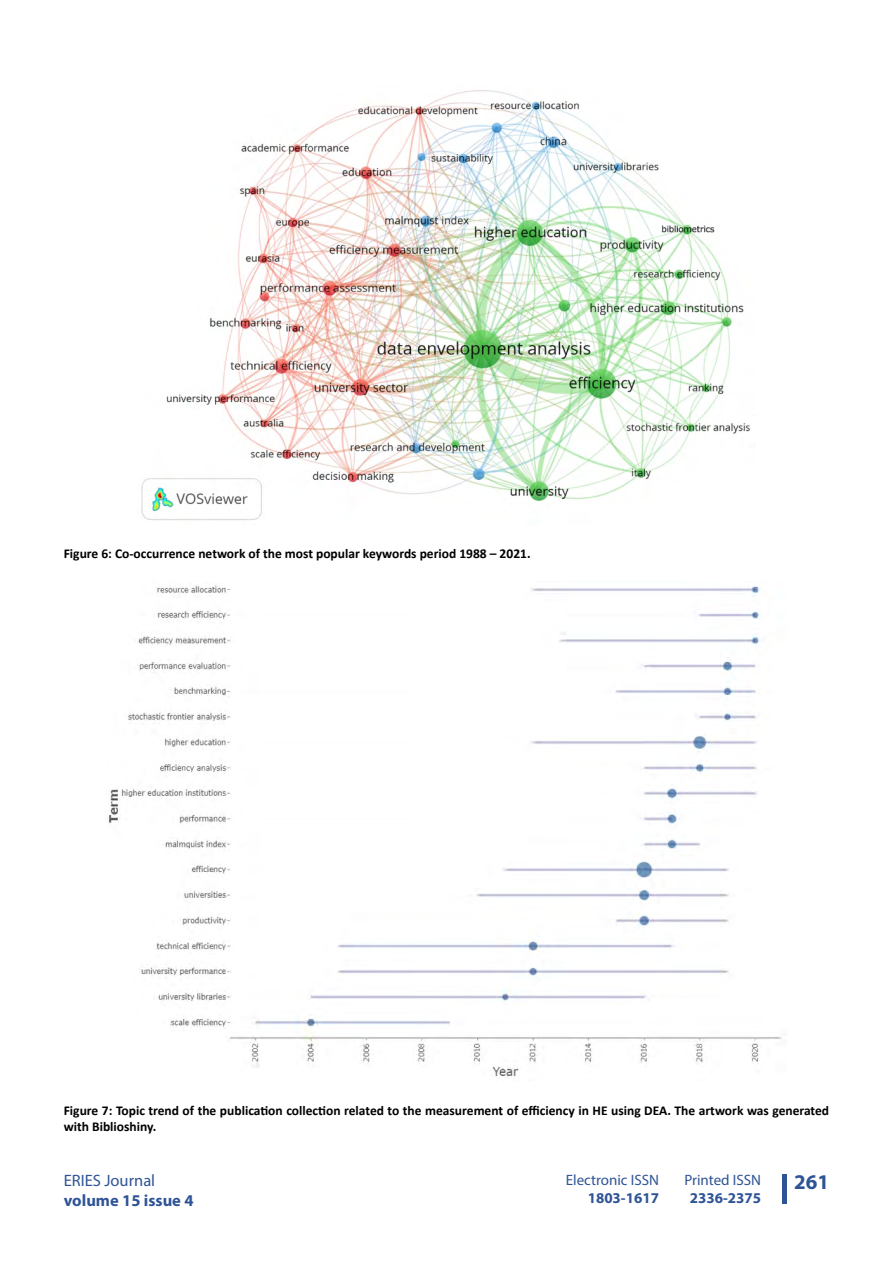
<style>
.page{position:relative;width:893px;height:1263px;background:#fff}
.page>*{position:absolute;margin:0;border:0;box-sizing:border-box;transform-origin:0 0}
.t1{font:700 21px "Myriad Pro";color:#2f5496}
.t2{font:700 16.5px "Myriad Pro";color:#2f5496}
.t3{font:16.5px "Myriad Pro";color:#2f5496}
.t4{font:15px "Myriad Pro";color:#2f5496}
.t5{font:700 15px "Myriad Pro";color:#2f5496}
.t6{font:700 13.5px/16.5px "Calibri";color:#000}
</style>
<div class="page">
<div style="left:782px;top:1174px;width:5px;height:29px;background:#2f5496"></div>
<img style="left:141px;top:90px;width:610px;height:431px">
<img style="left:109px;top:584px;width:673px;height:494px">
<p class="t6" style="left:64px;top:545px;width:468px">Figure 6: Co-occurrence network of the most popular keywords period 1988 – 2021.</p>
<p class="t6" style="left:64px;top:1102px;width:767px">Figure 7: Topic trend of the publication collection related to the measurement of efficiency in HE using DEA. The artwork was generated with Biblioshiny.</p>
<p class="t3" style="left:64px;top:1170px;width:93px">ERIES Journal</p>
<p class="t2" style="left:64px;top:1189px;width:131px">volume 15 issue 4</p>
<p class="t4" style="left:566px;top:1171px;width:95px">Electronic ISSN</p>
<h1 class="t1" style="left:794px;top:1169px;width:36px">261</h1>
<p class="t5" style="left:588px;top:1188px;width:73px">1803-1617</p>
<p class="t4" style="left:684px;top:1171px;width:78px">Printed ISSN</p>
<p class="t5" style="left:690px;top:1188px;width:73px">2336-2375</p>
</div>
